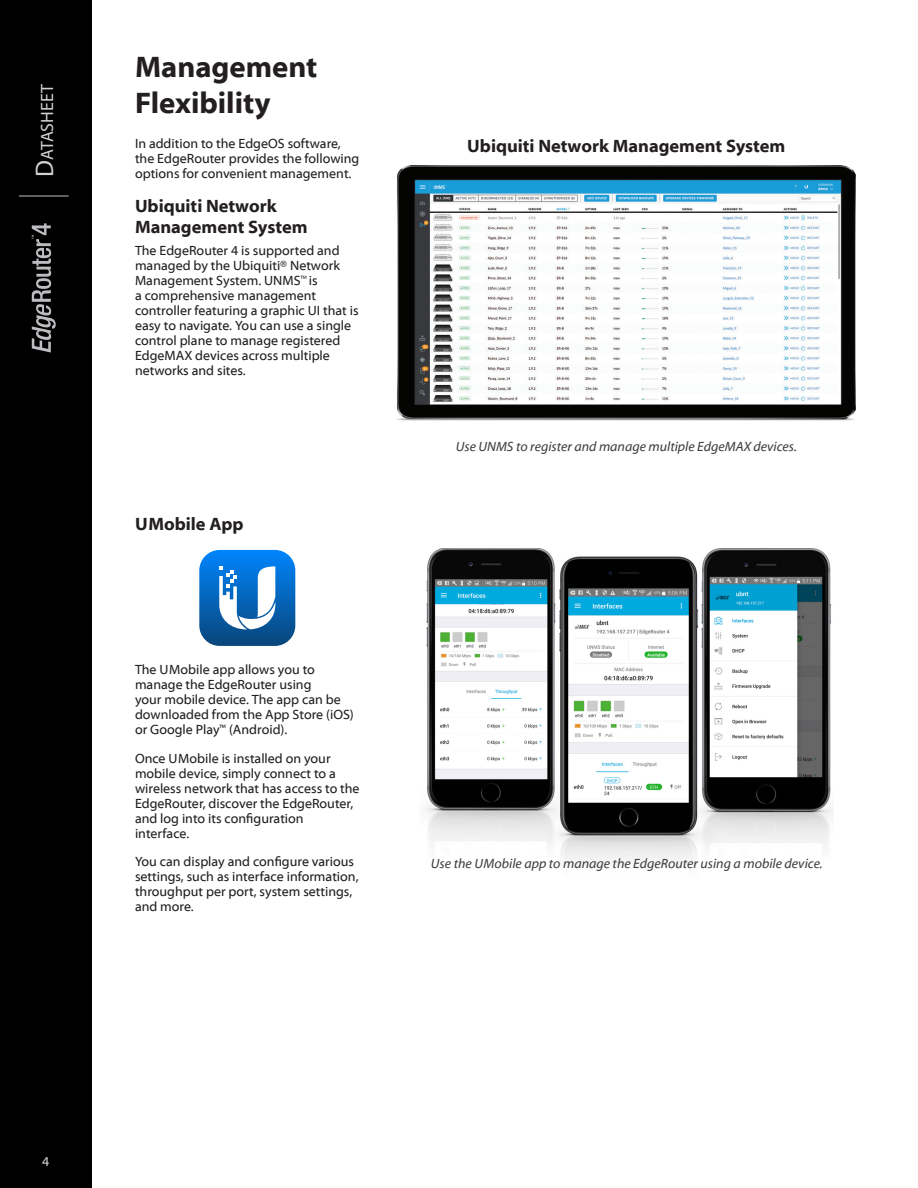
<style>
.page{position:relative;width:918px;height:1188px;background:#fff}
.page>*{position:absolute;margin:0;border:0;box-sizing:border-box;transform-origin:0 0}
.Heading_1{font:700 30px/36px "Myriad Web Pro";color:#231f20}
.Heading_2{font:700 18px/21.6px "Myriad Web Pro";color:#231f20}
.t1{font:17.85px "Myriad Pro";color:#d1d2d4}
.Body{font:13.5px/15px "Myriad Web Pro";color:#231f20}
.Caption_Text{font:italic 13.5px "Myriad Web Pro";color:#3e3e3f}
.t2{font:13.5px "Myriad Web Pro";color:#d1d2d4}
.s1{font-size:25.5px}
</style>
<div class="page">
<div style="left:0;top:0;width:92px;height:1188px;background:#000001"></div>
<hr style="left:19px;top:196px;width:50px;height:1px;background:#bcbdc0">
<svg style="left:32px;top:223px;width:24px;height:129px"></svg>
<img style="left:397px;top:165px;width:459px;height:256px">
<img style="left:424px;top:549px;width:409px;height:313px">
<svg style="left:199px;top:550px;width:96px;height:96px"></svg>
<h3 class="t1" style="left:36px;top:177px;width:94px;rotate:-90deg"><span class="s1">D</span>atasheet</h3>
<p class="Heading_1" style="left:135px;top:49px;width:184px">Management<br>Flexibility</p>
<p class="Body" style="left:135px;top:136px;width:226px">In addition to the EdgeOS software, the EdgeRouter provides the following options for convenient management.</p>
<p class="Heading_2" style="left:135px;top:195px;width:174px">Ubiquiti Network<br>Management System</p>
<p class="Body" style="left:135px;top:243px;width:225px">The EdgeRouter 4 is supported and managed by the Ubiquiti® Network<br>Management System. UNMS<sup>™</sup> is<br>a comprehensive management controller featuring a graphic UI that is easy to navigate. You can use a single control plane to manage registered<br>EdgeMAX devices across multiple networks and sites.</p>
<p class="Heading_2" style="left:135px;top:513px;width:110px">UMobile App</p>
<p class="Body" style="left:135px;top:663px;width:220px">The UMobile app allows you to manage the EdgeRouter using<br>your mobile device. The app can be downloaded from the App Store (iOS) or Google Play<sup>™</sup> (Android).</p>
<p class="Body" style="left:135px;top:751px;width:226px">Once UMobile is installed on your mobile device, simply connect to a wireless network that has access to the<br>EdgeRouter, discover the EdgeRouter, and log into its configuration interface.</p>
<p class="Body" style="left:135px;top:855px;width:225px">You can display and configure various settings, such as interface information, throughput per port, system settings, and more.</p>
<p class="Heading_2" style="left:467px;top:135px;width:320px">Ubiquiti Network Management System</p>
<p class="Caption_Text" style="left:456px;top:440px;width:343px">Use UNMS to register and manage multiple EdgeMAX devices.</p>
<p class="Caption_Text" style="left:431px;top:856px;width:393px">Use the UMobile app to manage the EdgeRouter using a mobile device.</p>
<p class="t2" style="left:42px;top:1154px;width:9px">4</p>
</div>
